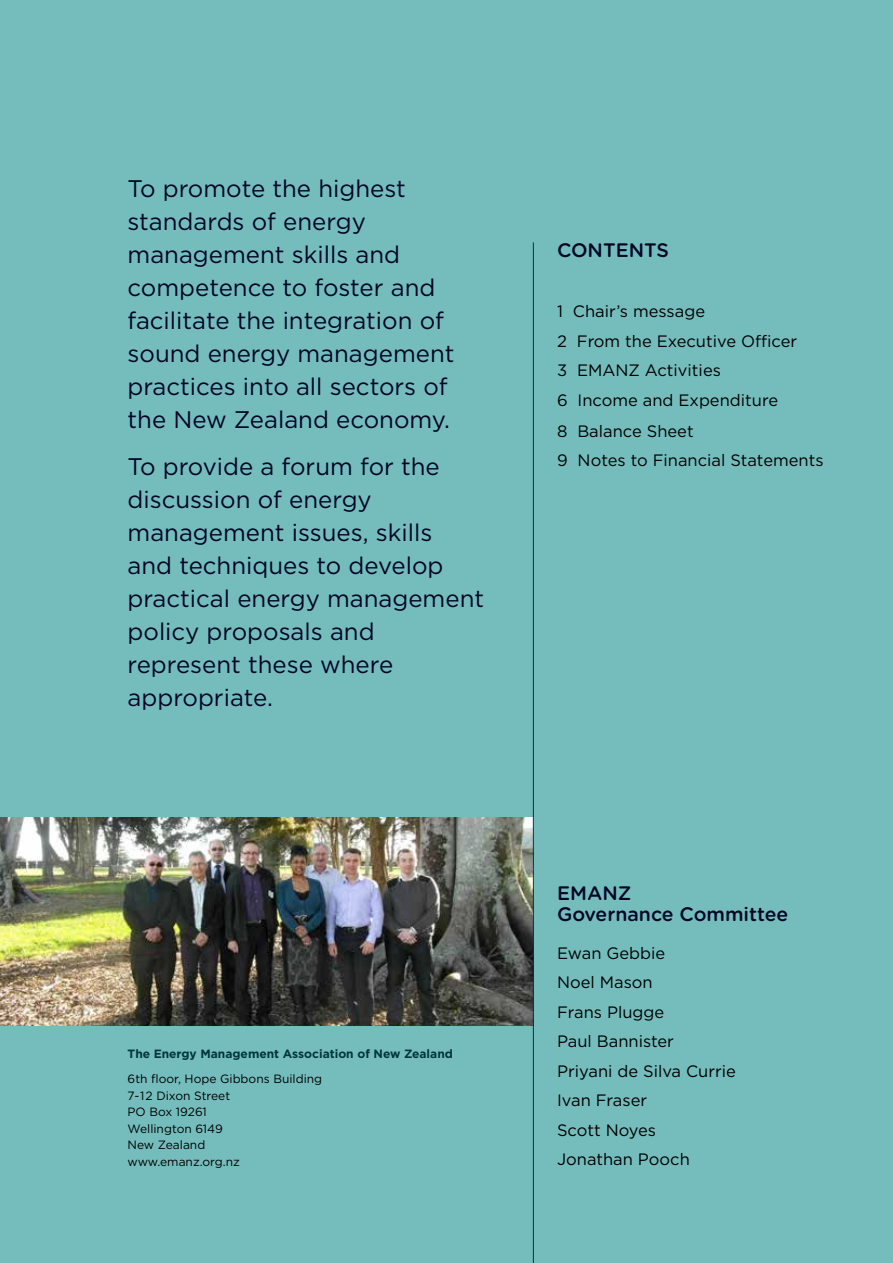
<style>
.page{position:relative;width:893px;height:1263px;background:#75bdbd}
.page>*{position:absolute;margin:0;border:0;box-sizing:border-box;transform-origin:0 0}
.t1{font:24px/33px "Gotham";color:#000624}
.t2{font:500 19.5px/21px "Gotham Rounded";color:#000624}
.t3{font:16.5px/29.5px "Gotham";color:#000}
.t4{font:12px/16.5px "Gotham";color:#000}
.t5{font:700 12px "Gotham";color:#00363d}
</style>
<div class="page">
<img style="left:0;top:817px;width:533px;height:209px">
<hr style="left:533px;top:242px;width:1px;height:1021px;background:#00363d">
<p class="t1" style="left:128px;top:171px;width:328px">To promote the highest standards of energy management skills and competence to foster and facilitate the integration of sound energy management practices into all sectors of the New Zealand economy.</p>
<p class="t1" style="left:128px;top:450px;width:358px">To provide a forum for the discussion of energy management issues, skills<br>and techniques to develop practical energy management policy proposals and represent these where appropriate.</p>
<p class="t5" style="left:128px;top:1047px;width:327px">The Energy Management Association of New Zealand</p>
<p class="t4" style="left:128px;top:1070px;width:196px">6th floor, Hope Gibbons Building<br>7-12 Dixon Street<br>PO Box 19261<br>Wellington 6149<br>New Zealand<br>www.emanz.org.nz</p>
<p class="t2" style="left:557px;top:239px;width:113px">CONTENTS</p>
<p class="t3" style="left:557px;top:297px;width:242px">1 Chair’s message<br>2 From the Executive Officer<br>3 EMANZ Activities<br>6 Income and Expenditure</p>
<p class="t3" style="left:557px;top:416px;width:268px">8 Balance Sheet<br>9 Notes to Financial Statements</p>
<p class="t2" style="left:557px;top:882px;width:233px">EMANZ<br>Governance Committee</p>
<p class="t3" style="left:557px;top:938px;width:180px">Ewan Gebbie<br>Noel Mason<br>Frans Plugge<br>Paul Bannister<br>Priyani de Silva Currie<br>Ivan Fraser<br>Scott Noyes<br>Jonathan Pooch</p>
</div>
